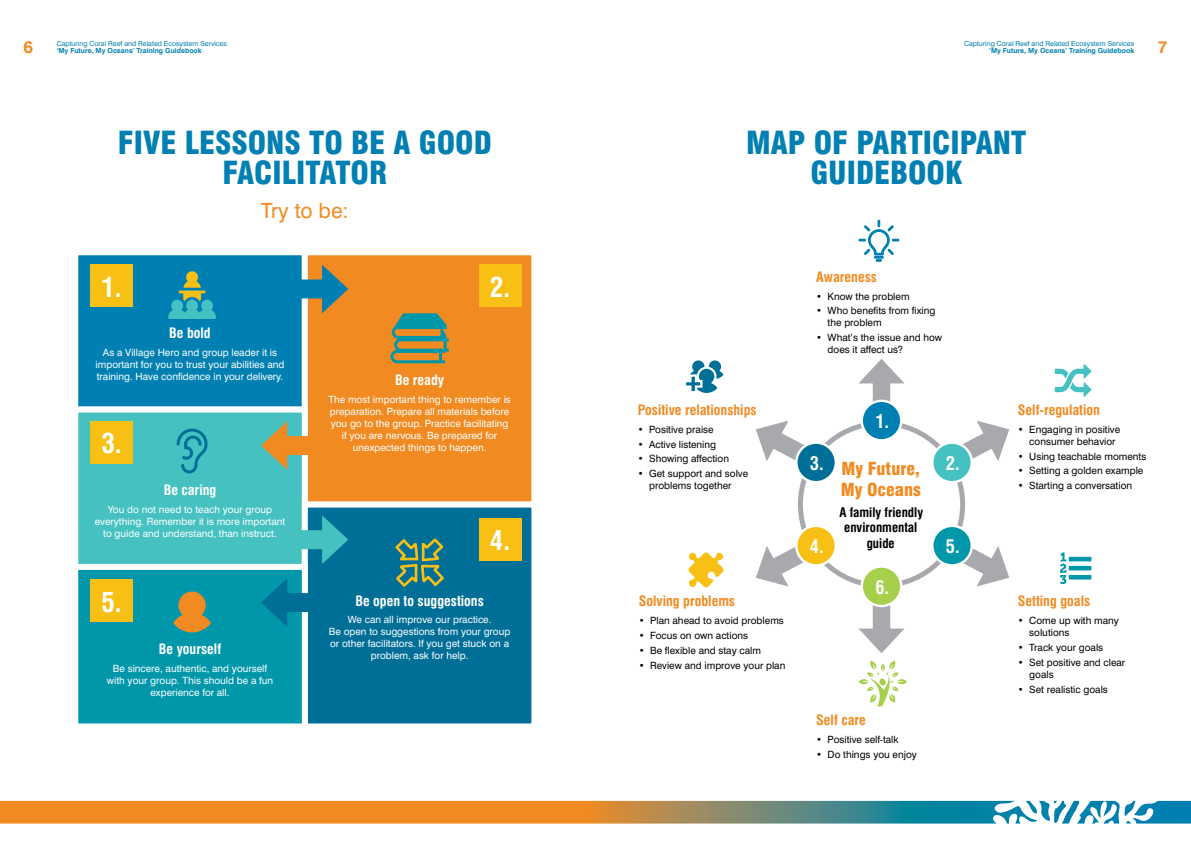
<style>
.page{position:relative;width:1191px;height:842px;background:#fff}
.page>*{position:absolute;margin:0;border:0;box-sizing:border-box;transform-origin:0 0}
.t1{font:900 condensed 31px/30px "Swiss 721 BT";color:#0080b2;text-align:center}
.t2{font:700 condensed 27px "Swiss 721 BT";color:#fff}
.t3{font:21px "Swiss 721 BT";color:#f18b21}
.t4{font:700 condensed 18.5px "Swiss 721 BT";color:#fff}
.t5{font:900 condensed 17.5px/21px "Swiss 721 BT";color:#f18b21}
.t6{font:700 17px "Swiss 721 BT";color:#f18b21}
.t7{font:700 condensed 14px "Swiss 721 BT";color:#f18b21}
.t8{font:700 condensed 14px "Swiss 721 BT";color:#fff}
.t9{font:700 condensed 12.9px/15.5px "Swiss 721 BT";color:#000;text-align:center}
.t10{font:10px/12px "Swiss 721 BT";color:#fff;text-align:center}
.t11{font:10px/12px "Swiss 721 BT";color:#000}
.t12{font:7px "Swiss 721 BT";color:#0080b2}
.t13{font:700 7px "Swiss 721 BT";color:#0080b2}
</style>
<div class="page">
<svg style="left:0;top:801px;width:1191px;height:22px;background:#ad925c"></svg>
<div style="left:872px;top:375px;width:18px;height:49px;background:#a7a9ac"></div>
<svg style="left:859px;top:359px;width:45px;height:24px"></svg>
<div style="left:872px;top:588px;width:18px;height:49px;background:#a7a9ac"></div>
<svg style="left:858px;top:628px;width:46px;height:25px"></svg>
<svg style="left:928px;top:420px;width:82px;height:64px"></svg>
<svg style="left:756px;top:525px;width:81px;height:62px"></svg>
<svg style="left:756px;top:421px;width:81px;height:63px"></svg>
<svg style="left:928px;top:525px;width:82px;height:62px"></svg>
<div style="left:800px;top:423px;width:162px;height:162px;background:#fff;border-radius:50%"></div>
<div style="left:861px;top:401px;width:40px;height:39px;background:#0080b2;border-radius:50%"></div>
<div style="left:860px;top:400px;width:42px;height:41px;border:2px solid #fff;border-radius:50%"></div>
<div style="left:861px;top:566px;width:40px;height:40px;background:#a6cf4c;border-radius:50%"></div>
<div style="left:860px;top:565px;width:42px;height:42px;border:2px solid #fff;border-radius:50%"></div>
<div style="left:932px;top:443px;width:39px;height:39px;background:#44c1c0;border-radius:50%"></div>
<div style="left:931px;top:441px;width:42px;height:42px;border:2px solid #fff;border-radius:50%"></div>
<div style="left:796px;top:443px;width:40px;height:39px;background:#006f98;border-radius:50%"></div>
<div style="left:795px;top:441px;width:42px;height:42px;border:2px solid #fff;border-radius:50%"></div>
<div style="left:932px;top:526px;width:39px;height:39px;background:#0097ab;border-radius:50%"></div>
<div style="left:931px;top:525px;width:42px;height:41px;border:2px solid #fff;border-radius:50%"></div>
<div style="left:796px;top:526px;width:40px;height:39px;background:#f8c014;border-radius:50%"></div>
<div style="left:795px;top:525px;width:42px;height:41px;border:2px solid #fff;border-radius:50%"></div>
<svg style="left:858px;top:661px;width:49px;height:45px"></svg>
<svg style="left:1060px;top:552px;width:31px;height:32px"></svg>
<div style="left:72px;top:249px;width:236px;height:164px;background:#0080b2;border:6px solid #fff"></div>
<div style="left:302px;top:249px;width:235px;height:259px;background:#f18b21;border:6px solid #fff"></div>
<div style="left:72px;top:407px;width:236px;height:163px;background:#44c1c0;border:6px solid #fff"></div>
<div style="left:302px;top:502px;width:235px;height:227px;background:#006f98;border:6px solid #fff"></div>
<div style="left:72px;top:564px;width:236px;height:165px;background:#0097ab;border:6px solid #fff"></div>
<div style="left:90px;top:580px;width:43px;height:42px;background:#f8c014"></div>
<div style="left:90px;top:421px;width:43px;height:43px;background:#f8c014"></div>
<div style="left:90px;top:265px;width:43px;height:42px;background:#f8c014"></div>
<div style="left:479px;top:518px;width:42px;height:43px;background:#f8c014"></div>
<div style="left:479px;top:265px;width:42px;height:42px;background:#f8c014"></div>
<svg style="left:177px;top:429px;width:30px;height:44px"></svg>
<svg style="left:168px;top:271px;width:48px;height:48px"></svg>
<div style="left:300px;top:279px;width:31px;height:19px;background:#0080b2"></div>
<svg style="left:322px;top:265px;width:26px;height:48px"></svg>
<div style="left:278px;top:436px;width:31px;height:19px;background:#f18b21"></div>
<svg style="left:261px;top:421px;width:26px;height:49px"></svg>
<div style="left:300px;top:530px;width:31px;height:19px;background:#44c1c0"></div>
<svg style="left:322px;top:515px;width:26px;height:49px"></svg>
<div style="left:278px;top:593px;width:31px;height:19px;background:#006f98"></div>
<svg style="left:261px;top:579px;width:26px;height:47px"></svg>
<svg style="left:173px;top:591px;width:38px;height:41px"></svg>
<svg style="left:858px;top:220px;width:41px;height:42px"></svg>
<svg style="left:686px;top:360px;width:37px;height:33px"></svg>
<svg style="left:688px;top:552px;width:36px;height:36px"></svg>
<svg style="left:1054px;top:364px;width:37px;height:33px"></svg>
<svg style="left:390px;top:313px;width:59px;height:50px"></svg>
<svg style="left:395px;top:538px;width:49px;height:49px"></svg>
<p class="t12" style="left:57px;top:39px;width:172px">Capturing Coral Reef and Related Ecosystem Services</p>
<p class="t13" style="left:57px;top:46px;width:146px">‘My Future, My Oceans’ Training Guidebook</p>
<p class="t12" style="left:964px;top:39px;width:172px">Capturing Coral Reef and Related Ecosystem Services</p>
<h3 class="t6" style="left:24px;top:37px;width:11px">6</h3>
<p class="t13" style="left:989px;top:46px;width:146px">‘My Future, My Oceans’ Training Guidebook</p>
<h3 class="t6" style="left:1157px;top:37px;width:11px">7</h3>
<h1 class="t1" style="left:118px;top:128px;width:375px">FIVE LESSONS TO BE A GOOD<br>FACILITATOR</h1>
<h3 class="t3" style="left:261px;top:198px;width:89px">Try to be:</h3>
<h2 class="t2" style="left:101px;top:271px;width:22px">1.</h2>
<h3 class="t8" style="left:169px;top:325px;width:43px">Be bold</h3>
<p class="t10" style="left:96px;top:346px;width:190px">As a Village Hero and group leader it is important for you to trust your abilities and training. Have confidence in your delivery.</p>
<h2 class="t2" style="left:98px;top:427px;width:28px">013.</h2>
<h3 class="t8" style="left:164px;top:482px;width:54px">Be caring</h3>
<p class="t10" style="left:95px;top:503px;width:192px">You do not need to teach your group everything. Remember it is more important to guide and understand, than instruct.</p>
<h2 class="t2" style="left:101px;top:586px;width:22px">5.</h2>
<h3 class="t8" style="left:159px;top:640px;width:64px">Be yourself</h3>
<p class="t10" style="left:107px;top:662px;width:168px">Be sincere, authentic, and yourself with your group. This should be a fun experience for all.</p>
<h2 class="t2" style="left:490px;top:271px;width:22px">2.</h2>
<h3 class="t8" style="left:395px;top:371px;width:50px">Be ready</h3>
<p class="t10" style="left:328px;top:393px;width:184px">The most important thing to remember is preparation. Prepare all materials before you go to the group. Practice facilitating if you are nervous. Be prepared for unexpected things to happen.</p>
<h2 class="t2" style="left:490px;top:524px;width:22px">4.</h2>
<h3 class="t8" style="left:355px;top:592px;width:130px">Be open to suggestions</h3>
<p class="t10" style="left:329px;top:613px;width:183px">We can all improve our practice.<br>Be open to suggestions from your group or other facilitators. If you get stuck on a problem, ask for help.</p>
<h1 class="t1" style="left:746px;top:128px;width:282px">MAP OF PARTICIPANT<br>GUIDEBOOK</h1>
<h3 class="t7" style="left:638px;top:402px;width:120px">Positive relationships</h3>
<p class="t11" style="left:638px;top:423px;width:77px">• Positive praise</p>
<p class="t11" style="left:638px;top:438px;width:80px">• Active listening</p>
<p class="t11" style="left:638px;top:453px;width:93px">• Showing affection</p>
<p class="t11" style="left:638px;top:468px;width:112px;text-align:center">• Get support and solve problems together</p>
<h3 class="t7" style="left:639px;top:593px;width:98px">Solving problems</h3>
<p class="t11" style="left:639px;top:614px;width:147px">• Plan ahead to avoid problems</p>
<p class="t11" style="left:639px;top:629px;width:111px">• Focus on own actions</p>
<p class="t11" style="left:639px;top:644px;width:124px">• Be flexible and stay calm</p>
<p class="t11" style="left:639px;top:659px;width:148px">• Review and improve your plan</p>
<h3 class="t7" style="left:816px;top:268px;width:62px">Awareness</h3>
<p class="t11" style="left:816px;top:290px;width:95px">• Know the problem</p>
<p class="t11" style="left:827px;top:305px;width:109px;text-indent:-11px">• Who benefits from fixing the problem</p>
<p class="t11" style="left:827px;top:331px;width:116px;text-indent:-11px">• What’s the issue and how does it affect us?</p>
<h3 class="t4" style="left:875px;top:410px;width:15px">1.</h3>
<h3 class="t4" style="left:810px;top:452px;width:15px">3.</h3>
<h3 class="t4" style="left:945px;top:452px;width:15px">2.</h3>
<h3 class="t5" style="left:840px;top:458px;width:82px">My Future,<br>My Oceans</h3>
<p class="t9" style="left:839px;top:504px;width:85px">A family friendly environmental guide</p>
<h3 class="t4" style="left:810px;top:535px;width:15px">4.</h3>
<h3 class="t4" style="left:945px;top:535px;width:15px">5.</h3>
<h3 class="t4" style="left:875px;top:576px;width:15px">6.</h3>
<h3 class="t7" style="left:816px;top:712px;width:51px">Self care</h3>
<p class="t11" style="left:816px;top:733px;width:84px">• Positive self-talk</p>
<p class="t11" style="left:816px;top:748px;width:102px">• Do things you enjoy</p>
<h3 class="t7" style="left:1018px;top:402px;width:83px">Self-regulation</h3>
<p class="t11" style="left:1029px;top:423px;width:92px;text-indent:-11px">• Engaging in positive consumer behavior</p>
<p class="t11" style="left:1018px;top:450px;width:130px">• Using teachable moments</p>
<p class="t11" style="left:1018px;top:465px;width:127px">• Setting a golden example</p>
<p class="t11" style="left:1018px;top:480px;width:116px">• Starting a conversation</p>
<h3 class="t7" style="left:1018px;top:593px;width:74px">Setting goals</h3>
<p class="t11" style="left:1029px;top:614px;width:91px;text-indent:-11px">• Come up with many solutions</p>
<p class="t11" style="left:1018px;top:641px;width:87px">• Track your goals</p>
<p class="t11" style="left:1029px;top:656px;width:97px;text-indent:-11px">• Set positive and clear goals</p>
<p class="t11" style="left:1018px;top:683px;width:91px">• Set realistic goals</p>
</div>
